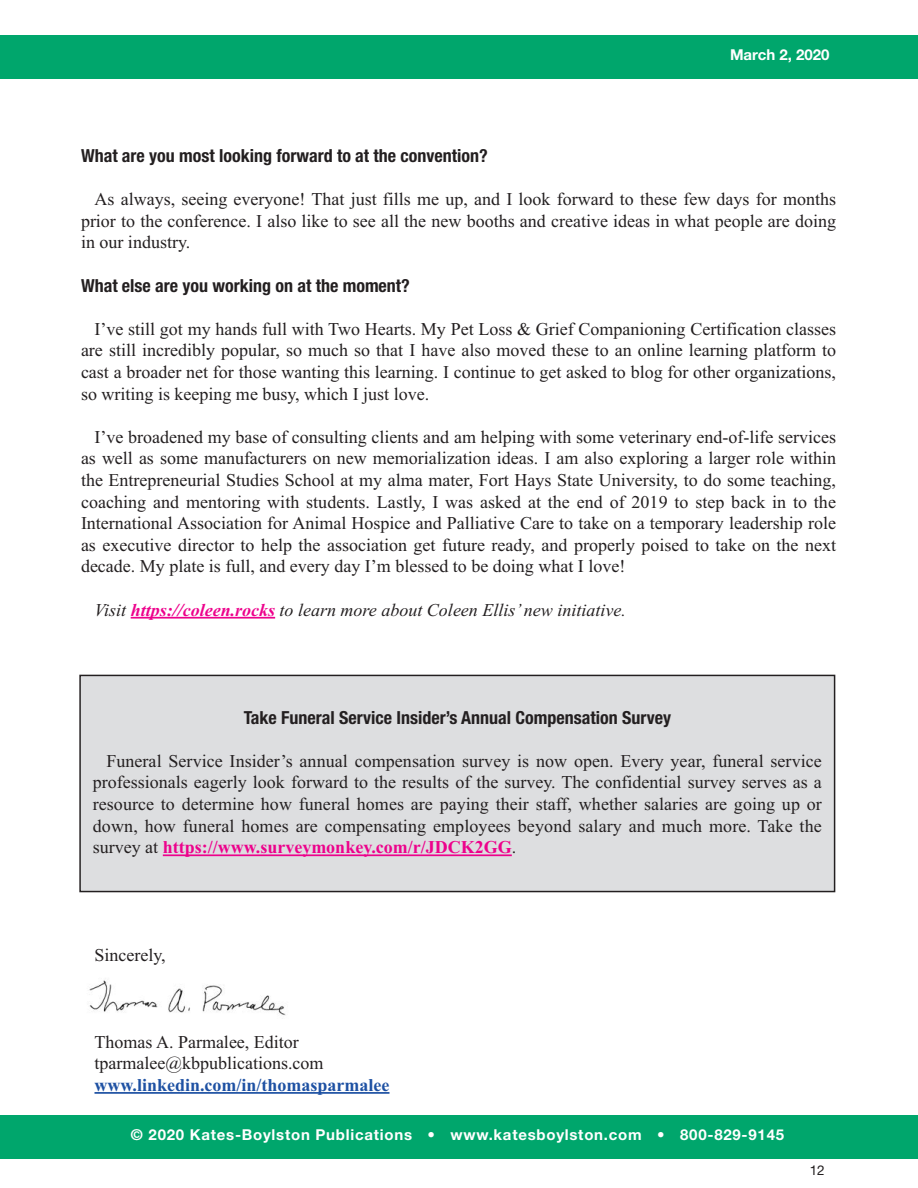
<style>
.page{position:relative;width:918px;height:1188px;background:#fff}
.page>*{position:absolute;margin:0;border:0;box-sizing:border-box;transform-origin:0 0}
.t1{font:18px/21.6px "Times New Roman";color:#231f20;text-align:justify}
.t2{font:700 condensed 18px "Helvetica Neue";color:#231f20}
.t3{font:italic 18px "Times New Roman";color:#231f20}
.t4{font:700 18px "Times New Roman";color:#1e51a3}
.t5{font:700 15px "Helvetica Neue LT Std";letter-spacing:.05em;color:#fff}
.t6{font:700 15px "Helvetica Neue LT Std";color:#fff}
.t7{font:13.5px "Helvetica Neue LT Std";color:#231f20}
.s1{font-weight:700;color:#ed028c}
</style>
<div class="page">
<div style="left:0;top:35px;width:918px;height:44px;background:#00a66c"></div>
<div style="left:0;top:1116px;width:918px;height:43px;background:#00a66c"></div>
<hr style="left:131px;top:617px;width:144px;height:2px;background:#ed028c">
<div style="left:81px;top:676px;width:753px;height:215px;background:#dddee0"></div>
<div style="left:79px;top:675px;width:756px;height:217px;border:2px solid #231f20"></div>
<hr style="left:163px;top:854px;width:349px;height:2px;background:#ed028c">
<hr style="left:94px;top:1092px;width:296px;height:2px;background:#1e51a3">
<img style="left:89px;top:980px;width:197px;height:36px">
<p class="t6" style="left:730px;top:50px;width:101px">March 2, 2020</p>
<p class="t2" style="left:81px;top:141px;width:408px">What are you most looking forward to at the convention?</p>
<p class="t1" style="left:81px;top:188px;width:757px;text-indent:14px">As always, seeing everyone! That just fills me up, and I look forward to these few days for months prior to the conference. I also like to see all the new booths and creative ideas in what people are doing in our industry.</p>
<p class="t2" style="left:81px;top:270px;width:330px">What else are you working on at the moment?</p>
<p class="t1" style="left:81px;top:318px;width:757px;text-indent:14px">I’ve still got my hands full with Two Hearts. My Pet Loss &amp; Grief Companioning Certification classes are still incredibly popular, so much so that I have also moved these to an online learning platform to cast a broader net for those wanting this learning. I continue to get asked to blog for other organizations, so writing is keeping me busy, which I just love.</p>
<p class="t1" style="left:81px;top:426px;width:757px;text-indent:14px">I’ve broadened my base of consulting clients and am helping with some veterinary end-of-life services as well as some manufacturers on new memorialization ideas. I am also exploring a larger role within the Entrepreneurial Studies School at my alma mater, Fort Hays State University, to do some teaching, coaching and mentoring with students. Lastly, I was asked at the end of 2019 to step back in to the International Association for Animal Hospice and Palliative Care to take on a temporary leadership role as executive director to help the association get future ready, and properly poised to take on the next decade. My plate is full, and every day I’m blessed to be doing what I love!</p>
<p class="t3" style="left:94px;top:599px;width:533px">Visit <span class="s1">https://coleen.rocks</span> to learn more about Coleen Ellis’ new initiative.</p>
<p class="t2" style="left:244px;top:702px;width:429px">Take Funeral Service Insider’s Annual Compensation Survey</p>
<p class="t1" style="left:93px;top:750px;width:731px;text-indent:14px">Funeral Service Insider’s annual compensation survey is now open. Every year, funeral service professionals eagerly look forward to the results of the survey. The confidential survey serves as a resource to determine how funeral homes are paying their staff, whether salaries are going up or down, how funeral homes are compensating employees beyond salary and much more. Take the survey at <span class="s1">https://www.surveymonkey.com/r/JDCK2GG</span>.</p>
<p class="t1" style="left:95px;top:944px;width:73px">Sincerely,</p>
<p class="t1" style="left:95px;top:1031px;width:231px">Thomas A. Parmalee, Editor tparmalee@kbpublications.com</p>
<p class="t4" style="left:95px;top:1074px;width:297px">www.linkedin.com/in/thomasparmalee</p>
<p class="t5" style="left:131px;top:1130px;width:655px">© 2020 Kates-Boylston Publications • www.katesboylston.com • 800-829-9145</p>
<p class="t7" style="left:810px;top:1166px;width:17px">12</p>
</div>
